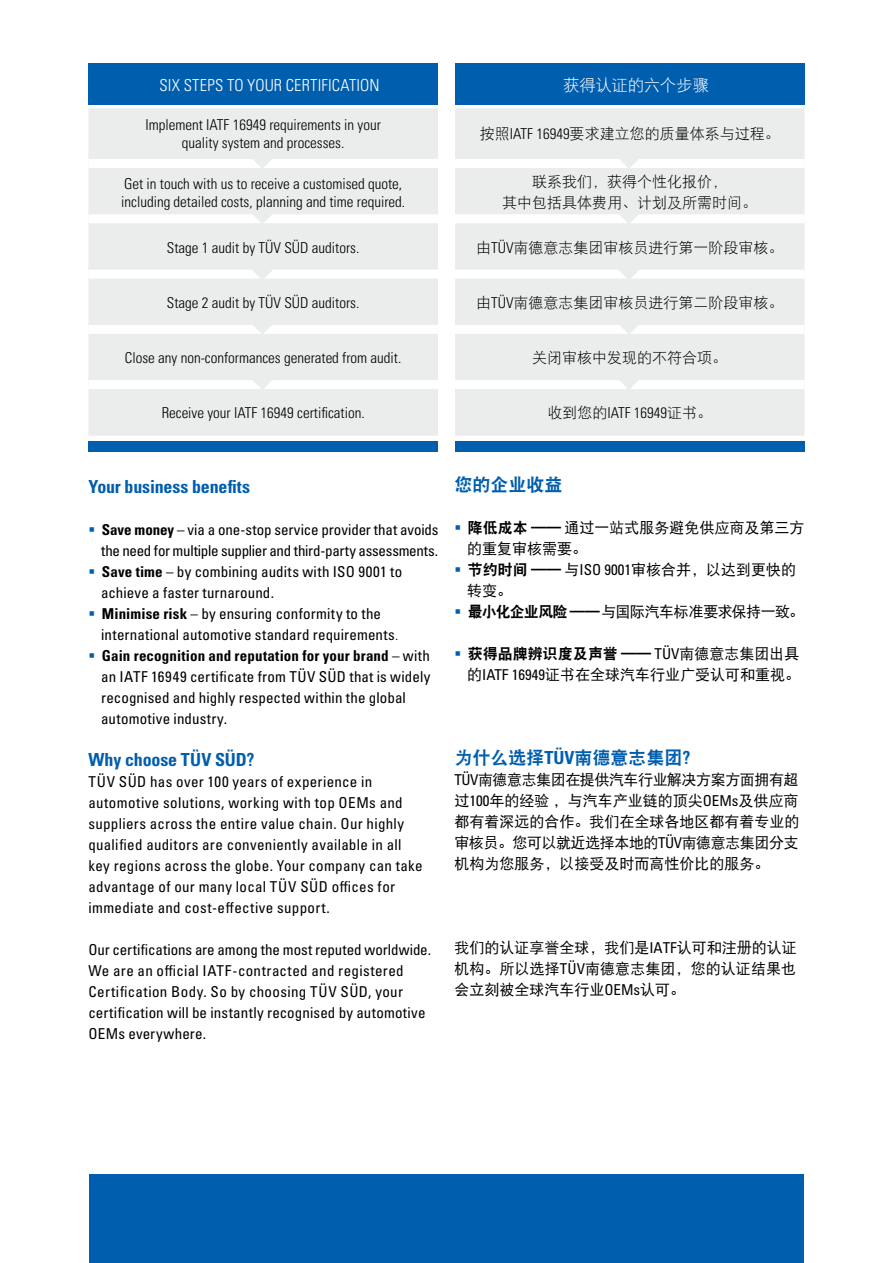
<style>
.page{position:relative;width:893px;height:1263px;background:#fff}
.page>*{position:absolute;margin:0;border:0;box-sizing:border-box;transform-origin:0 0}
.t1{font:18px "Univers LTCYR 67 Bold Cond";letter-spacing:-.01em;color:#005eae}
.t2{font:18px "DFP Hei W9";color:#005eae}
.t3{font:16.5px "Univers LTCYR 47 Light Cond";letter-spacing:.01em;color:#fff}
.t4{font:16.5px "DFP Hei W3";letter-spacing:-.02em;color:#fff}
.t5{font:condensed 15px/21px "Univers LTCYR 57";letter-spacing:.015em;color:#000}
.t6{font:15px/18px "Univers LTCYR 47 Light Cond";color:#000;text-align:center}
.t7{font:15px/21px "DFP Hei W5";color:#000}
.t8{font:15px/21px "DFP Hei W3";color:#000;text-align:center}
.t9{font:condensed 15px/21px "Univers LTCYR 57";letter-spacing:-.015em;color:#000;text-align:right}
.t10{font:15px "Univers LTCYR 67 Bold Cond";letter-spacing:.01em;color:#000}
.t11{font:15px "DFP Hei W5";letter-spacing:-.03em;color:#000}
.t12{font:15px "DFP Hei W9";color:#000}
.s1{font-family:"Univers LTCYR 47 Light Cond"}
.s2{font-family:"DFP Hei W3"}
.s3{color:#005eae}
.s4{font-family:"Univers LTCYR 67 Bold Cond";font-stretch:normal}
.s5{font-family:"Univers LTCYR 47 Light Cond";font-stretch:normal}
.s6{font-family:"Univers LTCYR 57";font-stretch:condensed}
.s7{font-family:"DFP Hei W9"}
.s8{font-family:"DFP Hei W5"}
.s9{font-family:"Univers LTCYR 67 Bold Cond"}
</style>
<div class="page">
<div style="left:89px;top:1174px;width:715px;height:89px;background:#005eae"></div>
<div style="left:88px;top:63px;width:350px;height:41px;background:#005eae"></div>
<div style="left:88px;top:108px;width:350px;height:328px;background:#ebecec"></div>
<div style="left:88px;top:159px;width:350px;height:9px;background:#fff"></div>
<div style="left:88px;top:270px;width:350px;height:9px;background:#fff"></div>
<div style="left:88px;top:380px;width:350px;height:9px;background:#fff"></div>
<div style="left:88px;top:214px;width:350px;height:9px;background:#fff"></div>
<div style="left:88px;top:325px;width:350px;height:9px;background:#fff"></div>
<svg style="left:250px;top:156px;width:25px;height:13px"></svg>
<svg style="left:250px;top:212px;width:25px;height:12px"></svg>
<svg style="left:250px;top:268px;width:25px;height:12px"></svg>
<svg style="left:250px;top:322px;width:25px;height:13px"></svg>
<svg style="left:250px;top:378px;width:25px;height:12px"></svg>
<div style="left:88px;top:442px;width:350px;height:10px;background:#005eae"></div>
<div style="left:455px;top:63px;width:350px;height:41px;background:#005eae"></div>
<div style="left:455px;top:108px;width:350px;height:328px;background:#ebecec"></div>
<div style="left:455px;top:159px;width:350px;height:9px;background:#fff"></div>
<div style="left:455px;top:270px;width:350px;height:9px;background:#fff"></div>
<div style="left:455px;top:380px;width:350px;height:9px;background:#fff"></div>
<div style="left:455px;top:214px;width:350px;height:9px;background:#fff"></div>
<div style="left:455px;top:325px;width:350px;height:9px;background:#fff"></div>
<svg style="left:617px;top:156px;width:24px;height:13px"></svg>
<svg style="left:617px;top:212px;width:24px;height:12px"></svg>
<svg style="left:617px;top:268px;width:24px;height:12px"></svg>
<svg style="left:617px;top:322px;width:24px;height:13px"></svg>
<svg style="left:617px;top:378px;width:24px;height:12px"></svg>
<div style="left:455px;top:442px;width:349px;height:10px;background:#005eae"></div>
<p class="t3" style="left:160px;top:74px;width:222px">SIX STEPS TO YOUR CERTIFICATION</p>
<p class="t6" style="left:145px;top:115px;width:237px">Implement IATF 16949 requirements in your quality system and processes.</p>
<p class="t6" style="left:121px;top:173px;width:285px;text-align:left">Get in touch with us to receive a customised quote, including detailed costs, planning and time required.</p>
<p class="t6" style="left:167px;top:238px;width:194px">Stage 1 audit by TÜV SÜD auditors.</p>
<p class="t6" style="left:167px;top:293px;width:194px">Stage 2 audit by TÜV SÜD auditors.</p>
<p class="t4" style="left:563px;top:76px;width:148px">获得认证的六个步骤</p>
<p class="t8" style="left:480px;top:123px;width:301px">按照<span class="s1">IATF 16949</span>要求建立您的质量体系与过程。</p>
<p class="t8" style="left:502px;top:171px;width:256px">联系我们，获得个性化报价，<br>其中包括具体费用、计划及所需时间。</p>
<p class="t8" style="left:476px;top:237px;width:309px">由<span class="s1">TÜV</span>南德意志集团审核员进行第一阶段审核。</p>
<p class="t8" style="left:476px;top:292px;width:309px">由<span class="s1">TÜV</span>南德意志集团审核员进行第二阶段审核。</p>
<p class="t6" style="left:125px;top:348px;width:278px">Close any non-conformances generated from audit.</p>
<p class="t8" style="left:532px;top:347px;width:196px">关闭审核中发现的不符合项。</p>
<p class="t6" style="left:162px;top:403px;width:205px">Receive your IATF 16949 certification.</p>
<p class="t6" style="left:547px;top:403px;width:166px"><span class="s2">收到您的</span>IATF 16949<span class="s2">证书。</span></p>
<p class="t1" style="left:88px;top:475px;width:163px">Your business benefits</p>
<p class="t9" style="left:88px;top:518px;width:352px"><span class="s3">▪</span> <span class="s4">Save money</span> – via a one-stop service provider that avoids the need for multiple supplier and third-party assessments.</p>
<p class="t5" style="left:101px;top:560px;width:303px;text-indent:-13px"><span class="s3">▪</span> <span class="s4">Save time</span> – by combining audits with ISO 9001 to achieve a faster turnaround.</p>
<p class="t5" style="left:101px;top:602px;width:299px;text-indent:-13px"><span class="s3">▪</span> <span class="s4">Minimise risk</span> – by ensuring conformity to the international automotive standard requirements<span class="s5">.</span></p>
<p class="t10" style="left:88px;top:646px;width:343px"><span class="s3">▪</span> Gain recognition and reputation for your brand <span class="s6">– with</span></p>
<p class="t5" style="left:101px;top:665px;width:331px">an IATF 16949 certificate from TÜV SÜD that is widely recognised and highly respected within the global automotive industry.</p>
<p class="t1" style="left:88px;top:748px;width:168px">Why choose TÜV SÜD?</p>
<p class="t5" style="left:88px;top:770px;width:336px">TÜV SÜD has over 100 years of experience in automotive solutions, working with top OEMs and suppliers across the entire value chain. Our highly qualified auditors are conveniently available in all key regions across the globe. Your company can take advantage of our many local TÜV SÜD offices for immediate and cost-effective support.</p>
<p class="t5" style="left:88px;top:938px;width:344px">Our certifications are among the most reputed worldwide.<br>We are an official IATF-contracted and registered Certification Body. So by choosing TÜV SÜD, your certification will be instantly recognised by automotive OEMs everywhere.</p>
<p class="t2" style="left:454px;top:475px;width:109px">您的企业收益</p>
<p class="t7" style="left:467px;top:517px;width:339px;text-indent:-13px"><span class="s3">▪</span> <span class="s7">降低成本 ——</span> 通过一站式服务避免供应商及第三方的重复审核需要。</p>
<p class="t7" style="left:467px;top:559px;width:331px;text-indent:-13px"><span class="s3">▪</span> <span class="s7">节约时间 ——</span> 与<span class="s6">ISO 9001</span>审核合并，以达到更快的转变。</p>
<p class="t11" style="left:454px;top:604px;width:351px"><span class="s3">▪</span> <span class="s7">最小化企业风险 ——</span>与国际汽车标准要求保持一致。</p>
<p class="t12" style="left:454px;top:646px;width:347px"><span class="s3">▪</span> 获得品牌辨识度及声誉 —— <span class="s6">TÜV</span><span class="s8">南德意志集团出具</span></p>
<p class="t7" style="left:467px;top:664px;width:335px">的<span class="s6">IATF 16949</span>证书在全球汽车行业广受认可和重视。</p>
<p class="t2" style="left:454px;top:748px;width:237px">为什么选择<span class="s9">TÜV</span>南德意志集团<span class="s9">?</span></p>
<p class="t7" style="left:454px;top:769px;width:347px;text-align:justify"><span class="s6">TÜV</span>南德意志集团在提供汽车行业解决方案方面拥有超过<span class="s6">100</span>年的经验，与汽车产业链的顶尖<span class="s6">OEMs</span>及供应商都有着深远的合作。我们在全球各地区都有着专业的审核员。您可以就近选择本地的<span class="s6">TÜV</span>南德意志集团分支机构为您服务，以接受及时而高性价比的服务。</p>
<p class="t7" style="left:454px;top:937px;width:344px;text-align:justify">我们的认证享誉全球，我们是<span class="s6">IATF</span>认可和注册的认证机构。所以选择<span class="s6">TÜV</span>南德意志集团，您的认证结果也会立刻被全球汽车行业<span class="s6">OEMs</span>认可。</p>
</div>
